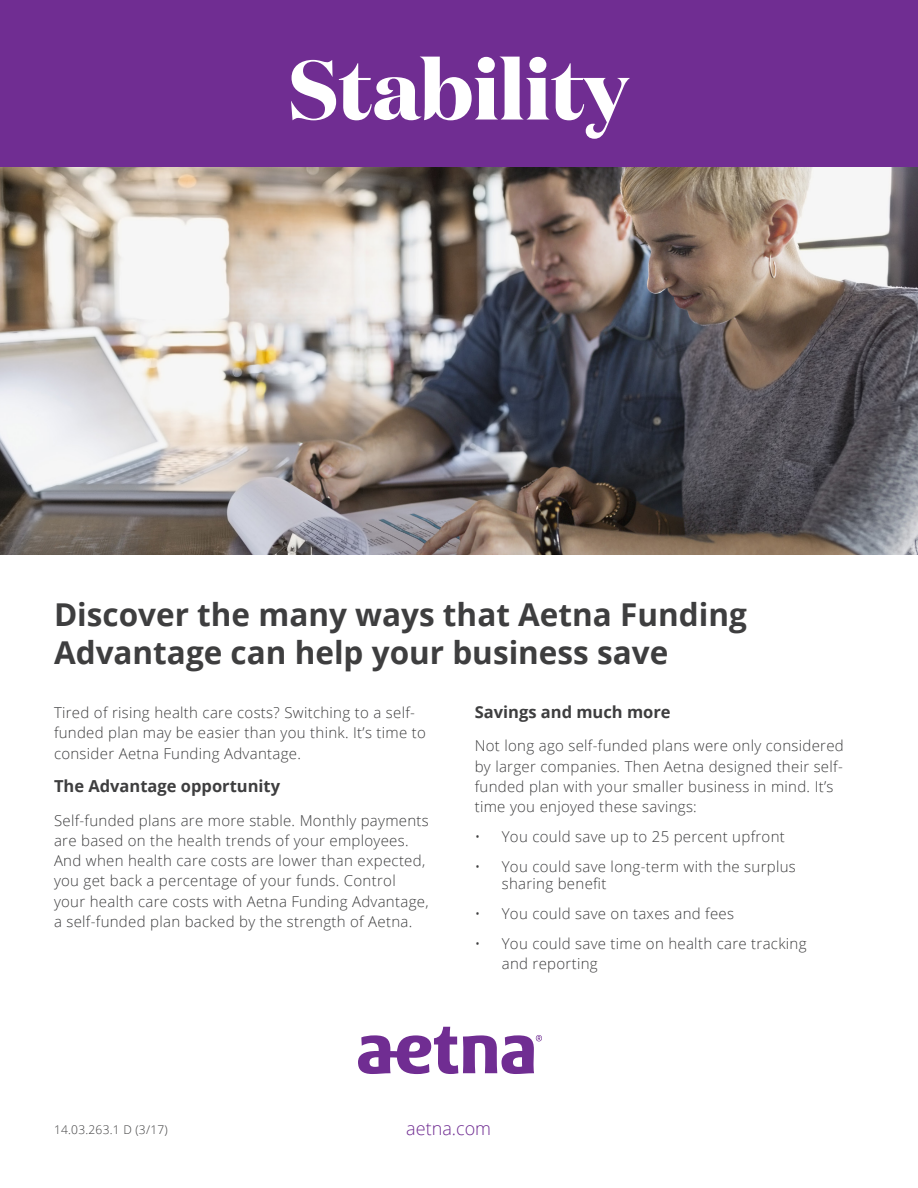
<style>
.page{position:relative;width:918px;height:1188px;background:#fff}
.page>*{position:absolute;margin:0;border:0;box-sizing:border-box;transform-origin:0 0}
.t1{font:700 84px "Domaine Display";color:#fff}
.t2{font:700 31.5px/37.8px "Open Sans";color:#3e3e3f}
.t3{font:300 18px "Open Sans";color:#702d92}
.t4{font:700 16.5px "Open Sans";color:#3e3e3f}
.t5{font:300 15px/20.2px "Open Sans";letter-spacing:.02em;color:#3e3e3f}
.t6{font:300 12px "Open Sans";letter-spacing:.02em;color:#3e3e3f}
</style>
<div class="page">
<div style="left:0;top:0;width:918px;height:168px;background:#702d92"></div>
<img style="left:0;top:168px;width:918px;height:387px">
<svg style="left:358px;top:1027px;width:184px;height:47px"></svg>
<h1 class="t1" style="left:289px;top:35px;width:342px">Stability</h1>
<h2 class="t2" style="left:54px;top:595px;width:694px">Discover the many ways that Aetna Funding<br>Advantage can help your business save</h2>
<p class="t5" style="left:54px;top:702px;width:374px">Tired of rising health care costs? Switching to a self&shy;funded plan may be easier than you think. It’s time to consider Aetna Funding Advantage.</p>
<h2 class="t4" style="left:54px;top:774px;width:228px">The Advantage opportunity</h2>
<p class="t5" style="left:54px;top:810px;width:376px">Self-funded plans are more stable. Monthly payments are based on the health trends of your employees.<br>And when health care costs are lower than expected, you get back a percentage of your funds. Control your health care costs with Aetna Funding Advantage, a self-funded plan backed by the strength of Aetna.</p>
<h2 class="t4" style="left:475px;top:700px;width:197px">Savings and much more</h2>
<p class="t5" style="left:475px;top:735px;width:371px">Not long ago self-funded plans were only considered by larger companies. Then Aetna designed their self&shy;funded plan with your smaller business in mind. It’s time you enjoyed these savings:</p>
<p class="t5" style="left:475px;top:826px;width:312px">• You could save up to 25 percent upfront</p>
<p class="t5" style="left:502px;top:858px;width:296px;line-height:16.5px;text-indent:-27px">• You could save long-term with the surplus sharing benefit</p>
<p class="t5" style="left:475px;top:903px;width:261px">• You could save on taxes and fees</p>
<p class="t5" style="left:502px;top:933px;width:306px;text-indent:-27px">• You could save time on health care tracking and reporting</p>
<p class="t6" style="left:54px;top:1121px;width:115px">14.03.263.1 D (3/17)</p>
<p class="t3" style="left:406px;top:1116px;width:86px">aetna.com</p>
</div>
